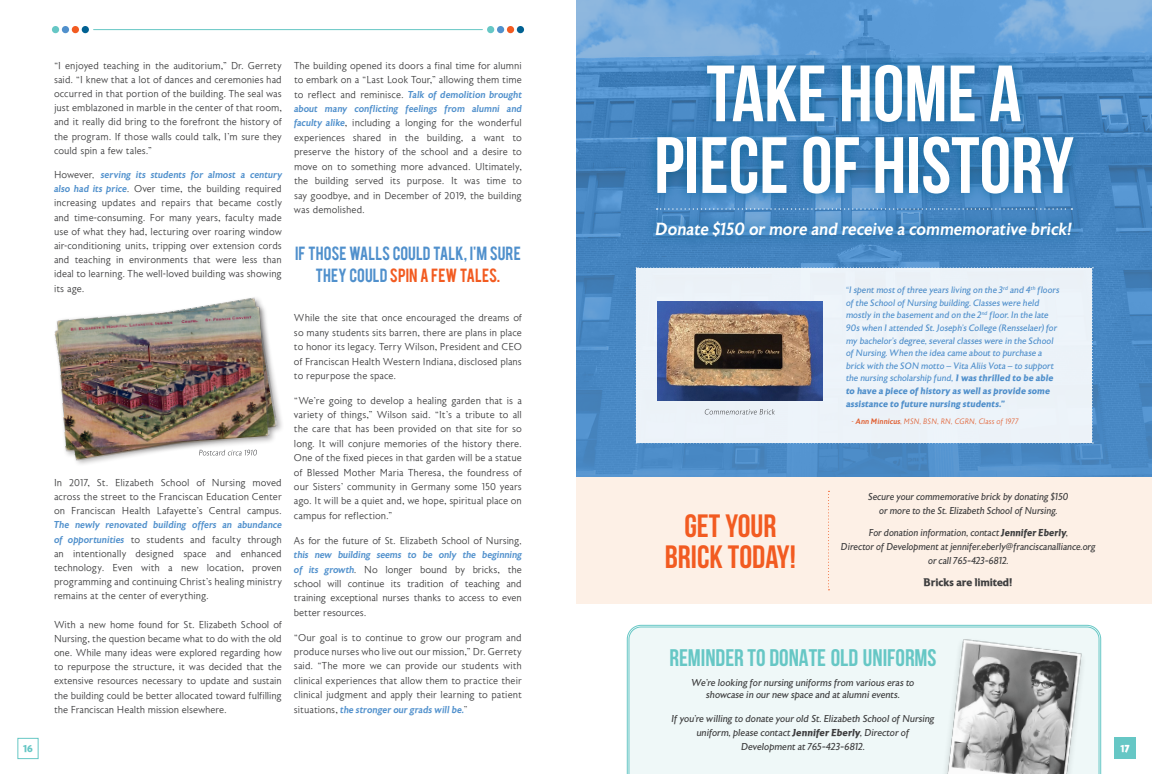
<style>
.page{position:relative;width:1152px;height:774px;background:#fff}
.page>*{position:absolute;margin:0;border:0;box-sizing:border-box;transform-origin:0 0}
.t1{font:700 79.6px "Bebas Neue";color:#fff}
.t2{font:700 32.3px/30.6px "Bebas Neue";color:#f25b21;text-align:center}
.t3{font:700 24px "Bebas Neue";color:#66c7c5}
.t4{font:italic 500 17.6px "Astoria";color:#fff}
.t5{font:15px/22.4px "Bebas";color:#5090cc;text-align:center}
.t6{font:700 11px "Astoria";color:#3e3e3f;scale:.96 1}
.t7{font:300 10px/14.4px "Astoria";letter-spacing:-.01em;color:#3e3e3f;text-align:justify}
.t8{font:italic 10px/14px "Astoria";letter-spacing:.005em;color:#3e3e3f;text-align:center}
.t9{font:italic 10px/14px "Astoria";letter-spacing:.005em;color:#3e3e3f;text-align:center;scale:.96 1}
.t10{font:700 10px "Astoria";color:#66c7c5}
.t11{font:700 10px "Astoria";color:#fff}
.t12{font:italic 9.3px/12.6px "Astoria";letter-spacing:.005em;color:#5090cc}
.t13{font:italic 300 7.8px "Astoria";letter-spacing:.015em;color:#f25b21}
.s1{font-weight:400}
.s2{font-weight:500;font-style:italic;color:#5090cc}
.s3{color:#f25b21}
.s4{color:#57585a}
.s5{font-weight:700}
.s6{font-weight:500}
</style>
<div class="page">
<div style="left:576px;top:465px;width:576px;height:139px;background:#fdf0e6"></div>
<svg style="left:627px;top:625px;width:474px;height:149px;background:#9bd9d9"></svg>
<div style="left:629px;top:627px;width:470px;height:147px;background:#eff8f8"></div>
<img style="left:576px;top:0;width:576px;height:477px">
<hr style="left:94px;top:29px;width:388px;height:1px;background:#66c7c5">
<div style="left:517px;top:26px;width:7px;height:7px;background:#006192;border-radius:50%"></div>
<div style="left:507px;top:26px;width:7px;height:7px;background:#f25b21;border-radius:50%"></div>
<div style="left:497px;top:26px;width:7px;height:7px;background:#5090cc;border-radius:50%"></div>
<div style="left:487px;top:26px;width:7px;height:7px;background:#66c7c5;border-radius:50%"></div>
<div style="left:82px;top:26px;width:7px;height:7px;background:#006192;border-radius:50%"></div>
<div style="left:72px;top:26px;width:7px;height:7px;background:#f25b21;border-radius:50%"></div>
<div style="left:62px;top:26px;width:7px;height:7px;background:#5090cc;border-radius:50%"></div>
<div style="left:52px;top:26px;width:7px;height:7px;background:#66c7c5;border-radius:50%"></div>
<img style="left:54px;top:297px;width:224px;height:164px">
<div style="left:55px;top:304px;width:222px;height:154px;background:#231f20;opacity:.35"></div>
<img style="left:57px;top:306px;width:213px;height:146px">
<div style="left:645px;top:52px;width:440px;height:154px;background:#006192;opacity:.75"></div>
<div style="left:644px;top:210px;width:439px;height:38px;background:#006192;opacity:.75"></div>
<svg style="left:657px;top:208px;width:415px;height:2px"></svg>
<svg style="left:636px;top:267px;width:457px;height:176px;background:#d0d4da"></svg>
<svg style="left:199px;top:450px;width:58px;height:6px"></svg>
<svg style="left:828px;top:491px;width:1px;height:99px"></svg>
<img style="left:940px;top:630px;width:154px;height:144px">
<div style="left:1114px;top:738px;width:22px;height:21px;background:#66c7c5"></div>
<div style="left:17px;top:738px;width:22px;height:21px;border:1px solid #66c7c5"></div>
<p class="t7" style="left:54px;top:59px;width:230px">“I enjoyed teaching in the auditorium<span class="s1">,</span>” Dr. Gerrety said. “I knew that a lot of dances and ceremonies had occurred in that portion of the building. The seal was just emblazoned in marble in the center of that room<span class="s1">, </span>and it really did bring to the forefront the history of the program. If those walls could talk<span class="s1">,</span> I'm sure they could spin a few tales.”</p>
<p class="t7" style="left:54px;top:168px;width:230px">However, <span class="s2">serving its students for almost a century also had its price</span>. Over time<span class="s1">,</span> the building required increasing updates and repairs that became costly and time-consuming. For many years<span class="s1">,</span> faculty made use of what they had<span class="s1">,</span> lecturing over roaring window air-conditioning units<span class="s1">,</span> tripping over extension cords and teaching in environments that were less than ideal to learning. The well-loved building was showing its age.</p>
<p class="t7" style="left:294px;top:59px;width:230px">The building opened its doors a final time for alumni to embark on a “Last Look Tour<span class="s1">,</span>” allowing them time to reflect and reminisce. <span class="s2">Talk of demolition brought about many conflicting feelings from alumni and faculty alike</span><span class="s1">,</span> including a longing for the wonderful experiences shared in the building<span class="s1">,</span> a want to preserve the history of the school and a desire to move on to something more advanced. Ultimately<span class="s1">, </span>the building served its purpose. It was time to say goodbye<span class="s1">,</span> and in December of 2019<span class="s1">,</span> the building was demolished.</p>
<p class="t5" style="left:295px;top:241px;width:227px">IF THOSE WALLS COULD TALK, I'M SURE<br>THEY COULD <span class="s3">SPIN A FEW TALES.</span></p>
<p class="t7" style="left:294px;top:311px;width:230px">While the site that once encouraged the dreams of so many students sits barren<span class="s1">,</span> there are plans in place to honor its legacy. Terry Wilson<span class="s1">,</span> President and CEO of Franciscan Health Western Indiana<span class="s1">,</span> disclosed plans to repurpose the space.</p>
<p class="t7" style="left:294px;top:393px;width:230px">“We're going to develop a healing garden that is a variety of things<span class="s1">,</span>” Wilson said. “It's a tribute to all the care that has been provided on that site for so long. It will conjure memories of the history there.<br>One of the fixed pieces in that garden will be a statue of Blessed Mother Maria Theresa<span class="s1">,</span> the foundress of our Sisters' community in Germany some 150 years ago. It will be a quiet and<span class="s1">,</span> we hope<span class="s1">,</span> spiritual place on campus for reflection.”</p>
<p class="t7" style="left:294px;top:533px;width:230px">As for the future of St. Elizabeth School of Nursing, <span class="s2">this new building seems to be only the beginning of its growth</span>. No longer bound by bricks<span class="s1">,</span> the school will continue its tradition of teaching and training exceptional nurses thanks to access to even better resources.</p>
<p class="t7" style="left:294px;top:630px;width:230px">“Our goal is to continue to grow our program and produce nurses who live out our mission<span class="s1">,</span>” Dr. Gerrety said. “The more we can provide our students with clinical experiences that allow them to practice their clinical judgment and apply their learning to patient situations<span class="s1">,</span> <span class="s2">the stronger our grads will be.</span><span class="s4">”</span></p>
<p class="t1" style="left:706px;top:50px;width:317px">TAKE HOME A</p>
<p class="t1" style="left:654px;top:122px;width:421px">PIECE OF HISTORY</p>
<p class="t4" style="left:655px;top:220px;width:419px">Donate $150 or more and receive a commemorative brick!</p>
<p class="t12" style="left:846px;top:284px;width:215px">“I spent most of three years living on the 3<sup>rd</sup> and 4<sup>th</sup> floors of the School of Nursing building. Classes were held mostly in the basement and on the 2<sup>nd</sup> floor. In the late 90s when I attended St. Joseph’s College (Rensselaer) for my bachelor’s degree, several classes were in the School of Nursing. When the idea came about to purchase a brick with the SON motto – Vita Aliis Vota – to support the nursing scholarship fund, <span class="s5">I was thrilled to be able to have a piece of history as well as provide some assistance to future nursing students."</span></p>
<p class="t13" style="left:852px;top:418px;width:168px">- <span class="s6">Ann Minnicus</span>, MSN, BSN, RN, CGRN, Class of 1977</p>
<p class="t7" style="left:54px;top:476px;width:230px">In 2017<span class="s1">,</span> St. Elizabeth School of Nursing moved across the street to the Franciscan Education Center on Franciscan Health Lafayette's Central campus.<br><span class="s2">The newly renovated building offers an abundance of opportunities</span> to students and faculty through an intentionally designed space and enhanced technology. Even with a new location<span class="s1">,</span> proven programming and continuing Christ’s healing ministry remains at the center of everything.</p>
<p class="t7" style="left:54px;top:617px;width:230px">With a new home found for St. Elizabeth School of Nursing<span class="s1">,</span> the question became what to do with the old one. While many ideas were explored regarding how to repurpose the structure<span class="s1">,</span> it was decided that the extensive resources necessary to update and sustain the building could be better allocated toward fulfilling the Franciscan Health mission elsewhere.</p>
<p class="t9" style="left:868px;top:490px;width:210px">Secure your commemorative brick by donating $150 or more to the St. Elizabeth School of Nursing.</p>
<p class="t9" style="left:841px;top:526px;width:267px">For donation information, contact <span class="s5">Jennifer Eberly</span>,<br>Director of Development at jennifer.eberly@franciscanalliance.org or call 765-423-6812.</p>
<p class="t6" style="left:924px;top:576px;width:95px">Bricks are limited!</p>
<p class="t2" style="left:665px;top:511px;width:133px">GET YOUR<br>BRICK TODAY!</p>
<p class="t3" style="left:669px;top:645px;width:269px">REMINDER TO DONATE OLD UNIFORMS</p>
<p class="t8" style="left:692px;top:677px;width:224px;line-height:12px">We're looking for nursing uniforms from various eras to showcase in our new space and at alumni events.</p>
<p class="t8" style="left:671px;top:712px;width:265px">If you're willing to donate your old St. Elizabeth School of Nursing uniform, please contact <span class="s5">Jennifer Eberly</span>, Director of<br>Development at 765-423-6812.</p>
<p class="t10" style="left:23px;top:743px;width:11px">16</p>
<p class="t11" style="left:1121px;top:743px;width:10px">17</p>
</div>
